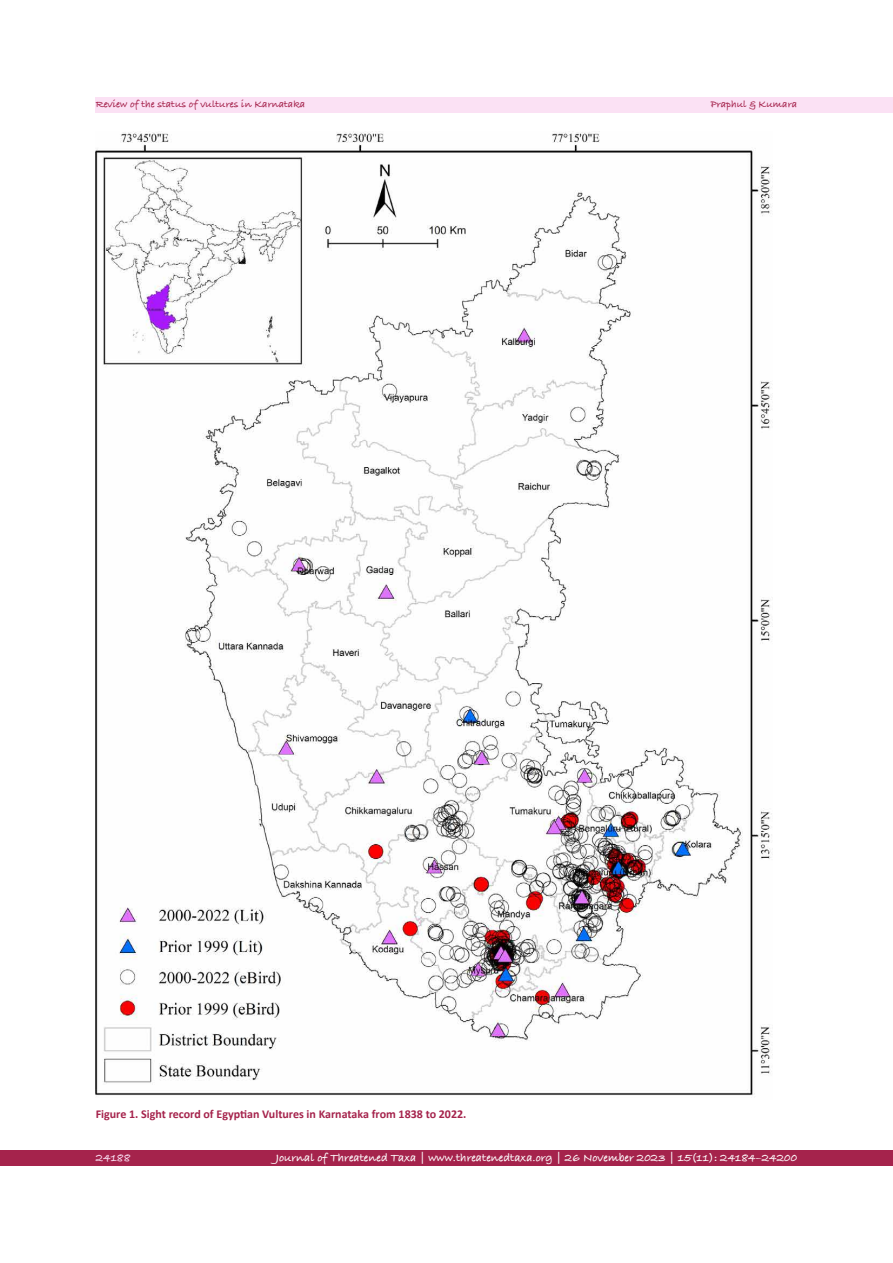
<style>
.page{position:relative;width:893px;height:1263px;background:#fff}
.page>*{position:absolute;margin:0;border:0;box-sizing:border-box;transform-origin:0 0}
.t1{font:700 12px "Bradley Hand ITCTT";color:#fff}
.Jott_notes_image_caption{font:700 12px "Calibri";color:#a5234c}
.t2{font:700 12px "Bradley Hand ITCTT";color:#fbe1f4}
.t3{font:700 10.5px "Bradley Hand ITCTT";color:#a5234c}
</style>
<div class="page">
<div style="left:96px;top:97px;width:797px;height:16px;background:#fbe1f4"></div>
<div style="left:0;top:1150px;width:893px;height:16px;background:#a5234c"></div>
<img style="left:96px;top:132px;width:677px;height:964px">
<p class="t3" style="left:96px;top:96px;width:211px">Review of the status of vultures in Karnataka</p>
<p class="t3" style="left:711px;top:96px;width:88px">Praphul &amp; Kumara</p>
<p class="Jott_notes_image_caption" style="left:96px;top:1106px;width:372px">Figure 1. Sight record of Egyptian Vultures in Karnataka from 1838 to 2022.</p>
<p class="t2" style="left:96px;top:1149px;width:36px">24188</p>
<p class="t1" style="left:276px;top:1148px;width:523px">Journal of Threatened Taxa | www.threatenedtaxa.org | 26 November 2023 | 15(11): 24184–24200</p>
</div>
